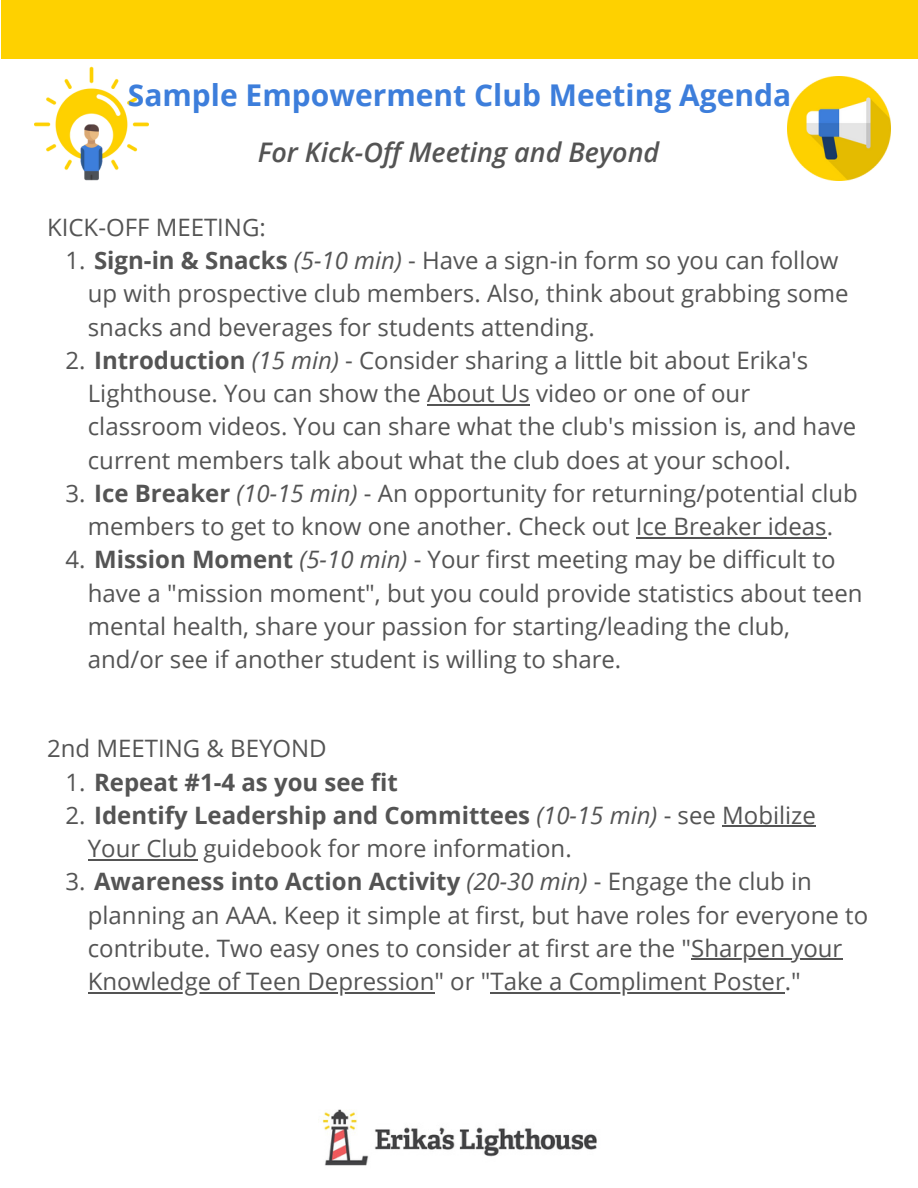
<style>
.page{position:relative;width:918px;height:1188px;background:#fff}
.page>*{position:absolute;margin:0;border:0;box-sizing:border-box;transform-origin:0 0}
.t1{font:700 30px "Open Sans";color:#3d7edb}
.t2{font:italic 600 27px "Open Sans";color:#545454}
.t3{font:24px/33.3px "Open Sans";color:#545454}
.t4{font:700 24px "Open Sans";color:#545454}
.s1{font-weight:700}
.s2{font-style:italic}
.s3{font-weight:400}
</style>
<div class="page">
<div style="left:1px;top:0;width:917px;height:58px;background:#fed100"></div>
<img style="left:318px;top:1109px;width:279px;height:57px">
<hr style="left:427px;top:404px;width:103px;height:2px;background:#545454">
<hr style="left:636px;top:537px;width:191px;height:2px;background:#545454">
<hr style="left:722px;top:826px;width:94px;height:1px;background:#545454">
<hr style="left:88px;top:859px;width:109px;height:2px;background:#545454">
<hr style="left:691px;top:959px;width:151px;height:1px;background:#545454">
<hr style="left:88px;top:992px;width:346px;height:2px;background:#545454">
<hr style="left:490px;top:992px;width:295px;height:2px;background:#545454">
<img style="left:787px;top:77px;width:104px;height:103px">
<img style="left:35px;top:67px;width:113px;height:113px">
<p class="t1" style="left:128px;top:73px;width:665px">Sample Empowerment Club Meeting Agenda</p>
<p class="t2" style="left:258px;top:133px;width:403px">For Kick-Off Meeting and Beyond</p>
<p class="t3" style="left:47px;top:210px;width:220px">KICK-OFF MEETING:</p>
<p class="t3" style="left:88px;top:243px;width:762px;text-indent:-22px">1. <span class="s1">Sign-in &amp; Snacks</span> <span class="s2">(5-10 min)</span> - Have a sign-in form so you can follow up with prospective club members. Also, think about grabbing some snacks and beverages for students attending.</p>
<p class="t3" style="left:88px;top:343px;width:770px;text-indent:-22px">2. <span class="s1">Introduction</span> <span class="s2">(15 min)</span> - Consider sharing a little bit about Erika's Lighthouse. You can show the About Us video or one of our classroom videos. You can share what the club's mission is, and have current members talk about what the club does at your school.</p>
<p class="t3" style="left:65px;top:476px;width:794px;text-align:center">3. <span class="s1">Ice Breaker</span> <span class="s2">(10-15 min)</span> - An opportunity for returning/potential club members to get to know one another. Check out Ice Breaker ideas.</p>
<p class="t3" style="left:88px;top:542px;width:776px;text-indent:-22px">4. <span class="s1">Mission Moment</span> <span class="s2">(5-10 min)</span> - Your first meeting may be difficult to have a "mission moment", but you could provide statistics about teen mental health, share your passion for starting/leading the club, and/or see if another student is willing to share.</p>
<p class="t3" style="left:47px;top:731px;width:281px">2nd MEETING &amp; BEYOND</p>
<p class="t4" style="left:65px;top:765px;width:334px"><span class="s3">1.</span> Repeat #1-4 as you see fit</p>
<p class="t3" style="left:88px;top:798px;width:730px;text-indent:-22px">2. <span class="s1">Identify Leadership and Committees</span> <span class="s2">(10-15 min)</span> - see Mobilize<br>Your Club guidebook for more information.</p>
<p class="t3" style="left:88px;top:864px;width:782px;text-indent:-22px">3. <span class="s1">Awareness into Action Activity</span> <span class="s2">(20-30 min)</span> - Engage the club in planning an AAA. Keep it simple at first, but have roles for everyone to contribute. Two easy ones to consider at first are the "Sharpen your Knowledge of Teen Depression" or "Take a Compliment Poster."</p>
</div>
